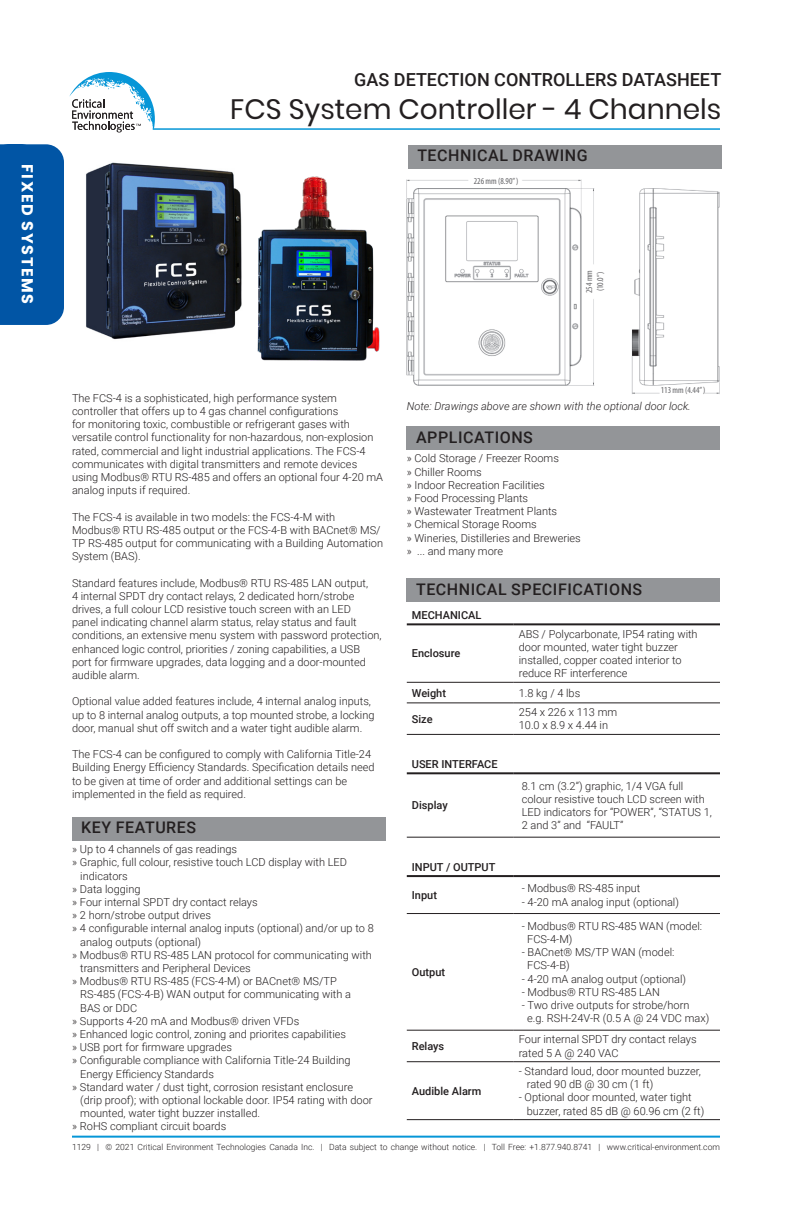
<style>
.page{position:relative;width:792px;height:1224px;background:#fff}
.page>*{position:absolute;margin:0;border:0;box-sizing:border-box;transform-origin:0 0}
.t1{font:28px "Poppins";color:#231f20}
.t2{font:500 18px "Roboto";color:#231f20}
.Subtitles{font:500 16px "Roboto";letter-spacing:.035em;color:#231f20}
.t3{font:700 16px "Poppins";letter-spacing:.1em;color:#fff}
.t4{font:300 11px/13.2px "Roboto";color:#231f20}
.t5{font:500 11px "Roboto";color:#231f20}
.t6{font:italic 300 11px "Roboto";color:#231f20}
.t7{font:condensed 9px "Myriad Pro";color:#636366}
.t8{font:300 8.4px "Roboto";color:#231f20}
</style>
<div class="page">
<hr style="left:72px;top:1136px;width:648px;height:2px;background:#0696d7">
<svg style="left:69px;top:72px;width:86px;height:61px"></svg>
<hr style="left:153px;top:128px;width:567px;height:2px;background:#0696d7">
<div style="left:0;top:144px;width:64px;height:181px;background:#0155a5"></div>
<div style="left:72px;top:817px;width:313px;height:23px;background:#939598"></div>
<div style="left:407px;top:427px;width:313px;height:23px;background:#939598"></div>
<div style="left:408px;top:145px;width:313px;height:23px;background:#939598"></div>
<hr style="left:407px;top:703px;width:107px;height:1px;background:#231f20">
<hr style="left:514px;top:703px;width:206px;height:1px;background:#231f20">
<hr style="left:407px;top:734px;width:107px;height:1px;background:#231f20">
<hr style="left:514px;top:734px;width:206px;height:1px;background:#231f20">
<hr style="left:407px;top:623px;width:107px;height:2px;background:#231f20">
<hr style="left:514px;top:623px;width:206px;height:2px;background:#231f20">
<hr style="left:407px;top:772px;width:107px;height:2px;background:#231f20">
<hr style="left:514px;top:772px;width:206px;height:2px;background:#231f20">
<hr style="left:407px;top:913px;width:107px;height:1px;background:#231f20">
<hr style="left:514px;top:913px;width:206px;height:1px;background:#231f20">
<hr style="left:407px;top:1030px;width:107px;height:1px;background:#231f20">
<hr style="left:514px;top:1030px;width:206px;height:1px;background:#231f20">
<hr style="left:407px;top:1061px;width:107px;height:1px;background:#231f20">
<hr style="left:514px;top:1061px;width:206px;height:1px;background:#231f20">
<hr style="left:407px;top:1119px;width:107px;height:1px;background:#231f20">
<hr style="left:514px;top:1119px;width:206px;height:1px;background:#231f20">
<hr style="left:407px;top:682px;width:107px;height:1px;background:#231f20">
<hr style="left:514px;top:682px;width:206px;height:1px;background:#231f20">
<hr style="left:407px;top:837px;width:107px;height:1px;background:#231f20">
<hr style="left:514px;top:837px;width:206px;height:1px;background:#231f20">
<hr style="left:407px;top:875px;width:107px;height:2px;background:#231f20">
<hr style="left:514px;top:875px;width:206px;height:2px;background:#231f20">
<div style="left:407px;top:579px;width:313px;height:23px;background:#939598"></div>
<img style="left:407px;top:179px;width:313px;height:215px">
<img style="left:86px;top:162px;width:156px;height:178px">
<img style="left:257px;top:176px;width:123px;height:185px">
<h3 class="t3" style="left:37px;top:164px;width:141px;rotate:90deg">FIXED SYSTEMS</h3>
<p class="t2" style="left:354px;top:66px;width:368px">GAS DETECTION CONTROLLERS DATASHEET</p>
<p class="t1" style="left:230px;top:93px;width:492px">FCS System Controller - 4 Channels</p>
<p class="Subtitles" style="left:417px;top:144px;width:172px">TECHNICAL DRAWING</p>
<p class="t7" style="left:474px;top:175px;width:46px">226 mm (8.90” )</p>
<p class="t7" style="left:584px;top:293px;width:24px;rotate:-90deg">254 mm</p>
<p class="t7" style="left:595px;top:291px;width:21px;rotate:-90deg">(10.0”)</p>
<p class="t4" style="left:72px;top:391px;width:313px">The FCS-4 is a sophisticated, high performance system controller that offers up to 4 gas channel configurations<br>for monitoring toxic, combustible or refrigerant gases with versatile control functionality for non-hazardous, non-explosion rated, commercial and light industrial applications. The FCS-4 communicates with digital transmitters and remote devices using Modbus® RTU RS-485 and offers an optional four 4-20 mA analog inputs if required.</p>
<p class="t4" style="left:72px;top:510px;width:265px">The FCS-4 is available in two models: the FCS-4-M with</p>
<p class="t4" style="left:72px;top:523px;width:313px">Modbus® RTU RS-485 output or the FCS-4-B with BACnet® MS/<br>TP RS-485 output for communicating with a Building Automation<br>System (BAS).</p>
<p class="t4" style="left:72px;top:576px;width:311px">Standard features include, Modbus® RTU RS-485 LAN output,<br>4 internal SPDT dry contact relays, 2 dedicated horn/strobe drives, a full colour LCD resistive touch screen with an LED<br>panel indicating channel alarm status, relay status and fault conditions, an extensive menu system with password protection, enhanced logic control, priorities / zoning capabilities, a USB port for firmware upgrades, data logging and a door-mounted audible alarm.</p>
<p class="t4" style="left:72px;top:695px;width:304px">Optional value added features include, 4 internal analog inputs, up to 8 internal analog outputs, a top mounted strobe, a locking door, manual shut off switch and a water tight audible alarm.</p>
<p class="t4" style="left:72px;top:747px;width:304px">The FCS-4 can be configured to comply with California Title-24<br>Building Energy Efficiency Standards. Specification details need to be given at time of order and additional settings can be</p>
<p class="t4" style="left:72px;top:787px;width:175px">implemented in the field as required.</p>
<p class="Subtitles" style="left:81px;top:816px;width:116px">KEY FEATURES</p>
<p class="t4" style="left:72px;top:842px;width:166px">» Up to 4 channels of gas readings</p>
<p class="t4" style="left:72px;top:856px;width:276px">» Graphic, full colour, resistive touch LCD display with LED</p>
<p class="t4" style="left:80px;top:869px;width:49px">indicators</p>
<p class="t4" style="left:72px;top:882px;width:70px">» Data logging</p>
<p class="t4" style="left:72px;top:895px;width:187px">» Four internal SPDT dry contact relays</p>
<p class="t4" style="left:72px;top:908px;width:140px">» 2 horn/strobe output drives</p>
<p class="t4" style="left:72px;top:922px;width:303px">» 4 configurable internal analog inputs (optional) and/or up to 8</p>
<p class="t4" style="left:80px;top:935px;width:122px">analog outputs (optional)</p>
<p class="t4" style="left:72px;top:948px;width:301px">» Modbus® RTU RS-485 LAN protocol for communicating with</p>
<p class="t4" style="left:80px;top:961px;width:172px">transmitters and Peripheral Devices</p>
<p class="t4" style="left:72px;top:974px;width:266px">» Modbus® RTU RS-485 (FCS-4-M) or BACnet® MS/TP</p>
<p class="t4" style="left:80px;top:988px;width:272px">RS-485 (FCS-4-B) WAN output for communicating with a</p>
<p class="t4" style="left:80px;top:1001px;width:58px">BAS or DDC</p>
<p class="t4" style="left:72px;top:1014px;width:229px">» Supports 4-20 mA and Modbus® driven VFDs</p>
<p class="t4" style="left:72px;top:1027px;width:275px">» Enhanced logic control, zoning and priorites capabilities</p>
<p class="t4" style="left:72px;top:1040px;width:161px">» USB port for firmware upgrades</p>
<p class="t4" style="left:72px;top:1054px;width:280px">» Configurable compliance with California Title-24 Building</p>
<p class="t4" style="left:80px;top:1067px;width:135px">Energy Efficiency Standards</p>
<p class="t4" style="left:72px;top:1080px;width:282px">» Standard water / dust tight, corrosion resistant enclosure</p>
<p class="t4" style="left:80px;top:1093px;width:294px">(drip proof); with optional lockable door. IP54 rating with door</p>
<p class="t4" style="left:80px;top:1106px;width:181px">mounted, water tight buzzer installed.</p>
<p class="t4" style="left:72px;top:1120px;width:156px">» RoHS compliant circuit boards</p>
<p class="t7" style="left:661px;top:385px;width:46px">113 mm (4.44” )</p>
<p class="t6" style="left:407px;top:399px;width:286px">Note: Drawings above are shown with the optional door lock.</p>
<p class="Subtitles" style="left:416px;top:426px;width:118px">APPLICATIONS</p>
<p class="t4" style="left:407px;top:452px;width:154px">» Cold Storage / Freezer Rooms</p>
<p class="t4" style="left:407px;top:465px;width:76px">» Chiller Rooms</p>
<p class="t4" style="left:407px;top:478px;width:140px">» Indoor Recreation Facilities</p>
<p class="t4" style="left:407px;top:491px;width:123px">» Food Processing Plants</p>
<p class="t4" style="left:407px;top:504px;width:152px">» Wastewater Treatment Plants</p>
<p class="t4" style="left:407px;top:518px;width:132px">» Chemical Storage Rooms</p>
<p class="t4" style="left:407px;top:531px;width:175px">» Wineries, Distilleries and Breweries</p>
<p class="t4" style="left:407px;top:544px;width:98px">» ... and many more</p>
<p class="Subtitles" style="left:416px;top:578px;width:228px">TECHNICAL SPECIFICATIONS</p>
<p class="t5" style="left:412px;top:608px;width:71px">MECHANICAL</p>
<p class="t5" style="left:412px;top:646px;width:50px">Enclosure</p>
<p class="t4" style="left:519px;top:627px;width:180px">ABS / Polycarbonate, IP54 rating with door mounted, water tight buzzer</p>
<p class="t4" style="left:519px;top:653px;width:164px">installed, copper coated interior to reduce RF interference</p>
<p class="t5" style="left:412px;top:685px;width:36px">Weight</p>
<p class="t4" style="left:519px;top:686px;width:63px">1.8 kg / 4 lbs</p>
<p class="t5" style="left:412px;top:711px;width:22px">Size</p>
<p class="t4" style="left:519px;top:705px;width:100px">254 x 226 x 113 mm</p>
<p class="t4" style="left:519px;top:718px;width:91px">10.0 x 8.9 x 4.44 in</p>
<p class="t5" style="left:412px;top:757px;width:87px">USER INTERFACE</p>
<p class="t5" style="left:412px;top:798px;width:37px">Display</p>
<p class="t5" style="left:412px;top:859px;width:85px">INPUT / OUTPUT</p>
<p class="t5" style="left:412px;top:887px;width:27px">Input</p>
<p class="t5" style="left:412px;top:964px;width:35px">Output</p>
<p class="t4" style="left:522px;top:779px;width:192px">8.1 cm (3.2”) graphic, 1/4 VGA full colour resistive touch LCD screen with<br>LED indicators for “POWER”, “STATUS 1,<br>2 and 3” and “FAULT”</p>
<p class="t4" style="left:522px;top:881px;width:120px">- Modbus® RS-485 input</p>
<p class="t4" style="left:522px;top:895px;width:159px">- 4-20 mA analog input (optional)</p>
<p class="t4" style="left:522px;top:919px;width:182px">- Modbus® RTU RS-485 WAN (model:</p>
<p class="t4" style="left:527px;top:932px;width:47px">FCS-4-M)</p>
<p class="t4" style="left:522px;top:945px;width:154px">- BACnet® MS/TP WAN (model:</p>
<p class="t4" style="left:527px;top:958px;width:44px">FCS-4-B)</p>
<p class="t4" style="left:522px;top:972px;width:166px">- 4-20 mA analog output (optional)</p>
<p class="t4" style="left:522px;top:985px;width:140px">- Modbus® RTU RS-485 LAN</p>
<p class="t4" style="left:522px;top:998px;width:169px">- Two drive outputs for strobe/horn</p>
<p class="t4" style="left:527px;top:1011px;width:184px">e.g. RSH-24V-R (0.5 A @ 24 VDC max)</p>
<p class="t5" style="left:412px;top:1038px;width:34px">Relays</p>
<p class="t4" style="left:519px;top:1033px;width:179px">Four internal SPDT dry contact relays rated 5 A @ 240 VAC</p>
<p class="t5" style="left:412px;top:1083px;width:71px">Audible Alarm</p>
<p class="t4" style="left:519px;top:1064px;width:184px">- Standard loud, door mounted buzzer,</p>
<p class="t4" style="left:527px;top:1077px;width:128px">rated 90 dB @ 30 cm (1 ft)</p>
<p class="t4" style="left:519px;top:1090px;width:174px">- Optional door mounted, water tight</p>
<p class="t4" style="left:527px;top:1104px;width:179px">buzzer, rated 85 dB @ 60.96 cm (2 ft)</p>
<p class="t8" style="left:72px;top:1141px;width:649px">1129 | © 2021 Critical Environment Technologies Canada Inc. | Data subject to change without notice. | Toll Free: +1.877.940.8741 | www.critical-environment.com</p>
</div>
